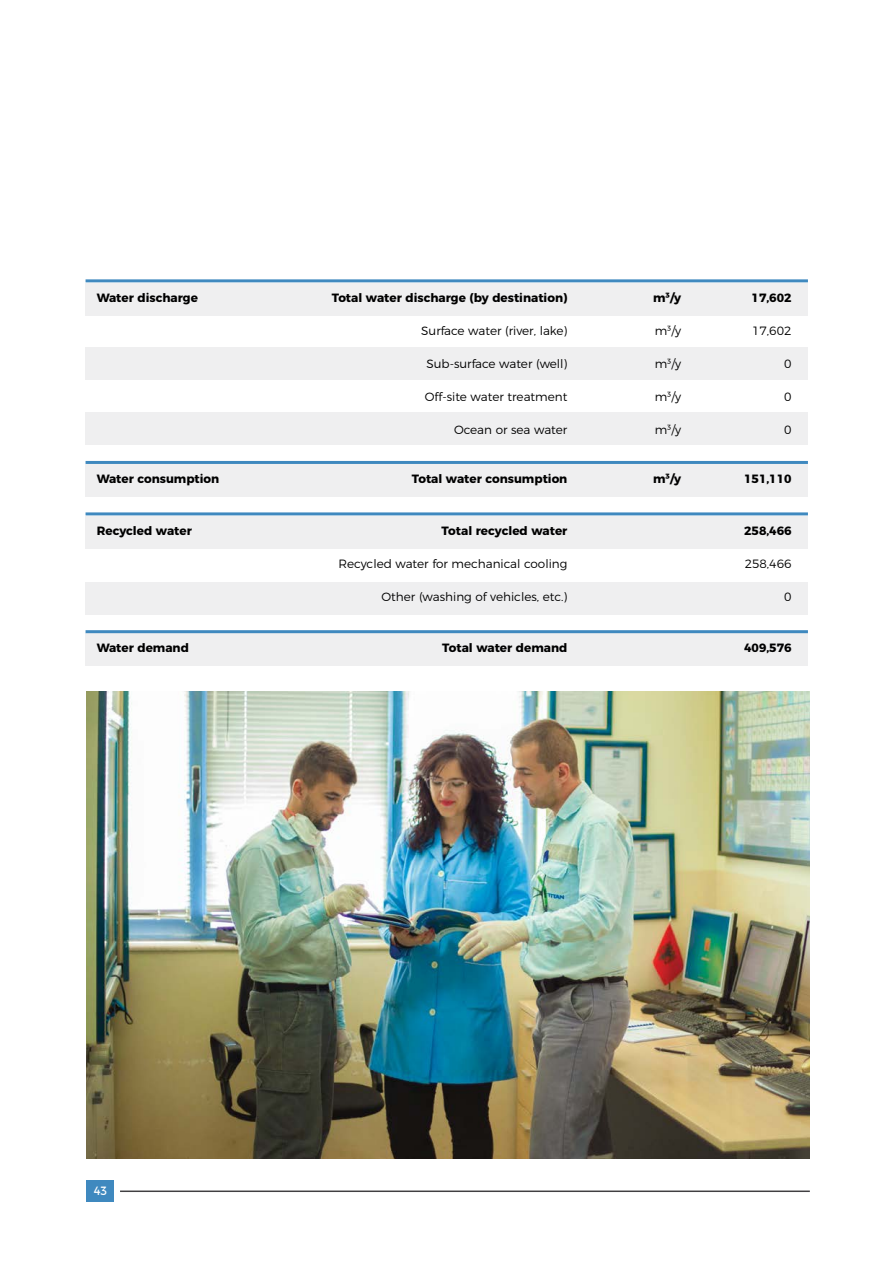
<style>
.page{position:relative;width:893px;height:1263px;background:#fff}
.page>*{position:absolute;margin:0;border:0;box-sizing:border-box;transform-origin:0 0}
.t1{font:700 12px "Montserrat";color:#000}
.t2{font:300 12px "Montserrat";color:#000}
.t3{font:12px "Montserrat";color:#fff;scale:.91 1}
</style>
<div class="page">
<hr style="left:120px;top:1190px;width:690px;height:2px;background:#414042">
<div style="left:87px;top:1180px;width:27px;height:21px;background:#3f89bf"></div>
<div style="left:85px;top:412px;width:723px;height:33px;background:#efeff0"></div>
<div style="left:85px;top:283px;width:723px;height:33px;background:#efeff0"></div>
<div style="left:85px;top:516px;width:723px;height:33px;background:#efeff0"></div>
<div style="left:85px;top:464px;width:723px;height:33px;background:#efeff0"></div>
<div style="left:85px;top:633px;width:723px;height:33px;background:#efeff0"></div>
<div style="left:85px;top:347px;width:723px;height:33px;background:#efeff0"></div>
<div style="left:85px;top:581px;width:723px;height:33px;background:#efeff0"></div>
<hr style="left:86px;top:279px;width:722px;height:3px;background:#3f89bf">
<hr style="left:86px;top:512px;width:722px;height:3px;background:#3f89bf">
<hr style="left:86px;top:461px;width:722px;height:3px;background:#3f89bf">
<hr style="left:86px;top:630px;width:722px;height:3px;background:#3f89bf">
<img style="left:87px;top:691px;width:723px;height:468px">
<p class="t1" style="left:97px;top:287px;width:103px">Water discharge</p>
<p class="t1" style="left:97px;top:469px;width:124px">Water consumption</p>
<p class="t1" style="left:332px;top:287px;width:237px">Total water discharge (by destination)</p>
<p class="t2" style="left:421px;top:321px;width:148px">Surface water (river, lake)</p>
<p class="t2" style="left:426px;top:354px;width:142px">Sub-surface water (well)</p>
<p class="t2" style="left:425px;top:387px;width:144px">Off-site water treatment</p>
<p class="t2" style="left:454px;top:420px;width:115px">Ocean or sea water</p>
<p class="t1" style="left:412px;top:469px;width:157px">Total water consumption</p>
<p class="t1" style="left:653px;top:287px;width:30px">m³/y</p>
<p class="t2" style="left:655px;top:321px;width:28px">m³/y</p>
<p class="t2" style="left:655px;top:354px;width:28px">m³/y</p>
<p class="t2" style="left:655px;top:387px;width:28px">m³/y</p>
<p class="t2" style="left:655px;top:420px;width:28px">m³/y</p>
<p class="t1" style="left:653px;top:469px;width:30px">m³/y</p>
<p class="t1" style="left:752px;top:287px;width:41px">17,602</p>
<p class="t2" style="left:752px;top:321px;width:41px">17,602</p>
<p class="t2" style="left:784px;top:354px;width:9px">0</p>
<p class="t2" style="left:784px;top:387px;width:9px">0</p>
<p class="t2" style="left:784px;top:420px;width:9px">0</p>
<p class="t1" style="left:744px;top:469px;width:49px">151,110</p>
<p class="t1" style="left:97px;top:520px;width:97px">Recycled water</p>
<p class="t1" style="left:442px;top:520px;width:127px">Total recycled water</p>
<p class="t2" style="left:338px;top:554px;width:231px">Recycled water for mechanical cooling</p>
<p class="t2" style="left:381px;top:587px;width:187px">Other (washing of vehicles, etc.)</p>
<p class="t1" style="left:744px;top:520px;width:49px">258,466</p>
<p class="t2" style="left:745px;top:554px;width:48px">258,466</p>
<p class="t2" style="left:784px;top:587px;width:9px">0</p>
<p class="t1" style="left:97px;top:638px;width:94px">Water demand</p>
<p class="t1" style="left:442px;top:638px;width:127px">Total water demand</p>
<p class="t1" style="left:744px;top:638px;width:49px">409,576</p>
<p class="t3" style="left:94px;top:1181px;width:16px">43</p>
</div>
